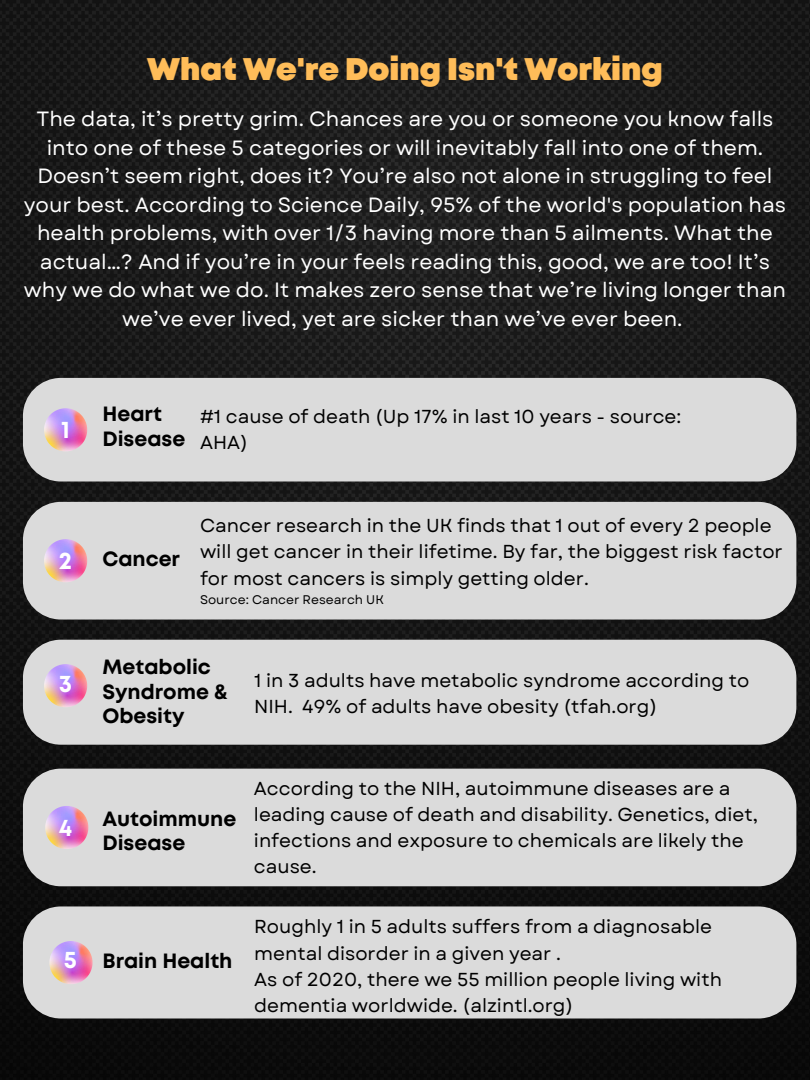
<style>
.page{position:relative;width:810px;height:1080px;background:#fff}
.page>*{position:absolute;margin:0;border:0;box-sizing:border-box;transform-origin:0 0}
.t1{font:900 31.25px "Mont";color:#ffbd59}
.t2{font:700 24.25px "Mont";color:#fff}
.t3{font:20.62px/28.6px "Garet";color:#fff;text-align:center}
.t4{font:700 20.62px/24.4px "Mont";color:#000}
.t5{font:18.75px/26.2px "Garet";color:#000}
.t6{font:12.5px "Garet";color:#000}
</style>
<div class="page">
<img style="left:0;top:0;width:810px;height:1080px">
<div style="left:23px;top:378px;width:773px;height:104px;background:#dbdbdb;border-radius:38px"></div>
<img style="left:44px;top:408px;width:43px;height:43px">
<div style="left:23px;top:502px;width:773px;height:118px;background:#dbdbdb;border-radius:38px"></div>
<img style="left:44px;top:539px;width:43px;height:43px">
<div style="left:23px;top:640px;width:773px;height:105px;background:#dbdbdb;border-radius:38px"></div>
<div style="left:23px;top:906px;width:773px;height:113px;background:#dbdbdb;border-radius:38px"></div>
<img style="left:44px;top:664px;width:43px;height:43px">
<img style="left:49px;top:941px;width:44px;height:43px">
<div style="left:23px;top:769px;width:773px;height:117px;background:#dbdbdb;border-radius:38px"></div>
<img style="left:45px;top:806px;width:43px;height:43px">
<h1 class="t1" style="left:147px;top:57px;width:517px">What We're Doing Isn't Working</h1>
<p class="t3" style="left:24px;top:104px;width:764px">The data, it’s pretty grim. Chances are you or someone you know falls into one of these 5 categories or will inevitably fall into one of them.<br>Doesn’t seem right, does it? You’re also not alone in struggling to feel your best. According to Science Daily, 95% of the world's population has health problems, with over 1/3 having more than 5 ailments. What the actual…? And if you’re in your feels reading this, good, we are too! It’s why we do what we do. It makes zero sense that we’re living longer than we’ve ever lived, yet are sicker than we’ve ever been.</p>
<p class="t2" style="left:61px;top:421px;width:10px">1</p>
<p class="t2" style="left:59px;top:552px;width:15px">2</p>
<p class="t2" style="left:59px;top:675px;width:15px">3</p>
<p class="t2" style="left:59px;top:818px;width:15px">4</p>
<p class="t2" style="left:64px;top:951px;width:15px">5</p>
<p class="t4" style="left:102px;top:403px;width:84px">Heart<br>Disease</p>
<p class="t5" style="left:200px;top:404px;width:483px">#1 cause of death (Up 17% in last 10 years - source:<br>AHA)</p>
<p class="t4" style="left:102px;top:548px;width:79px">Cancer</p>
<p class="t5" style="left:200px;top:512px;width:584px">Cancer research in the UK finds that 1 out of every 2 people will get cancer in their lifetime. By far, the biggest risk factor for most cancers is simply getting older.</p>
<p class="t6" style="left:200px;top:591px;width:185px">Source: Cancer Research UK</p>
<p class="t4" style="left:102px;top:656px;width:126px">Metabolic<br>Syndrome &amp;<br>Obesity</p>
<p class="t5" style="left:254px;top:667px;width:497px">1 in 3 adults have metabolic syndrome according to<br>NIH. 49% of adults have obesity (tfah.org)</p>
<p class="t4" style="left:102px;top:808px;width:136px">Autoimmune<br>Disease</p>
<p class="t4" style="left:102px;top:950px;width:132px">Brain Health</p>
<p class="t5" style="left:254px;top:775px;width:506px">According to the NIH, autoimmune diseases are a leading cause of death and disability. Genetics, diet, infections and exposure to chemicals are likely the cause.</p>
<p class="t5" style="left:254px;top:914px;width:469px">Roughly 1 in 5 adults suffers from a diagnosable mental disorder in a given year .<br>As of 2020, there we 55 million people living with dementia worldwide. (alzintl.org)</p>
</div>
